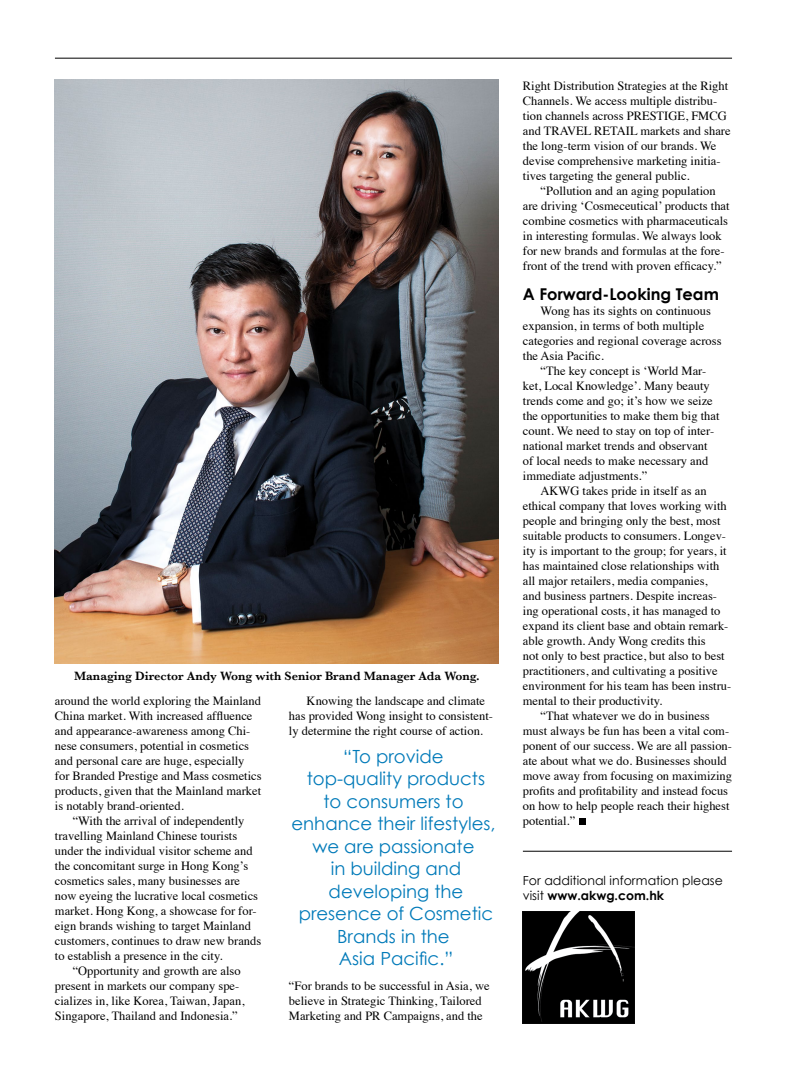
<style>
.page{position:relative;width:787px;height:1081px;background:#fff}
.page>*{position:absolute;margin:0;border:0;box-sizing:border-box;transform-origin:0 0}
.t1{font:18.12px/22.5px "Century Gothic";color:#007ab9;text-align:center}
.t2{font:700 16.25px "Century Gothic";color:#000}
.t3{font:12.5px/15px "Times";color:#000}
.t4{font:600 12.5px "Baskerville";color:#000}
.t5{font:12.5px/15px "Century Gothic";color:#000}
.s1{font-weight:700}
</style>
<div class="page">
<hr style="left:523px;top:851px;width:209px;height:1px;background:#000">
<svg style="left:579px;top:819px;width:6px;height:6px"></svg>
<hr style="left:55px;top:58px;width:677px;height:1px;background:#000">
<img style="left:55px;top:80px;width:444px;height:584px">
<img style="left:523px;top:911px;width:111px;height:112px">
<p class="t4" style="left:74px;top:667px;width:407px">Managing Director Andy Wong with Senior Brand Manager Ada Wong.</p>
<p class="t3" style="left:55px;top:692px;width:208px">around the world exploring the Mainland China market. With increased affluence and appearance-awareness among Chi&shy;nese consumers, potential in cosmetics and personal care are huge, especially for Branded Prestige and Mass cosmetics products, given that the Mainland market is notably brand-oriented.</p>
<p class="t3" style="left:73px;top:812px;width:173px">“With the arrival of independently</p>
<p class="t3" style="left:55px;top:827px;width:184px">travelling Mainland Chinese tourists</p>
<p class="t3" style="left:55px;top:842px;width:199px">under the individual visitor scheme and</p>
<p class="t3" style="left:55px;top:857px;width:195px">the concomitant surge in Hong Kong’s</p>
<p class="t3" style="left:55px;top:872px;width:187px">cosmetics sales, many businesses are</p>
<p class="t3" style="left:55px;top:887px;width:205px">now eyeing the lucrative local cosmetics</p>
<p class="t3" style="left:55px;top:902px;width:203px">market. Hong Kong, a showcase for for-</p>
<p class="t3" style="left:55px;top:917px;width:197px">eign brands wishing to target Mainland</p>
<p class="t3" style="left:55px;top:932px;width:208px">customers, continues to draw new brands</p>
<p class="t3" style="left:55px;top:947px;width:169px">to establish a presence in the city.</p>
<p class="t3" style="left:73px;top:962px;width:170px">“Opportunity and growth are also</p>
<p class="t3" style="left:55px;top:977px;width:186px">present in markets our company spe-</p>
<p class="t3" style="left:55px;top:992px;width:191px">cializes in, like Korea, Taiwan, Japan,</p>
<p class="t3" style="left:55px;top:1007px;width:184px">Singapore, Thailand and Indonesia.”</p>
<p class="t3" style="left:289px;top:692px;width:205px;text-indent:18px">Knowing the landscape and climate has provided Wong insight to consistent&shy;ly determine the right course of action.</p>
<h1 class="t1" style="left:291px;top:744px;width:206px">“To provide<br>top-quality products<br>to consumers to enhance their lifestyles, we are passionate<br>in building and developing the presence of Cosmetic<br>Brands in the<br>Asia Pacific.”</h1>
<p class="t3" style="left:289px;top:977px;width:202px">“For brands to be successful in Asia, we believe in Strategic Thinking, Tailored<br>Marketing and PR Campaigns, and the</p>
<p class="t3" style="left:523px;top:77px;width:209px">Right Distribution Strategies at the Right Channels. We access multiple distribu&shy;tion channels across PRESTIGE, FMCG and TRAVEL RETAIL markets and share the long-term vision of our brands. We devise comprehensive marketing initia&shy;tives targeting the general public.</p>
<p class="t3" style="left:523px;top:182px;width:208px;text-indent:18px">“Pollution and an aging population are driving ‘Cosmeceutical’ products that combine cosmetics with pharmaceuticals in interesting formulas. We always look for new brands and formulas at the fore&shy;front of the trend with proven efficacy.”</p>
<h2 class="t2" style="left:523px;top:284px;width:197px">A Forward-Looking Team</h2>
<p class="t3" style="left:523px;top:302px;width:200px;text-indent:18px">Wong has its sights on continuous expansion, in terms of both multiple categories and regional coverage across the Asia Pacific.</p>
<p class="t3" style="left:523px;top:362px;width:198px;text-indent:18px">“The key concept is ‘World Mar&shy;ket, Local Knowledge’. Many beauty trends come and go; it’s how we seize the opportunities to make them big that count. We need to stay on top of inter&shy;national market trends and observant of local needs to make necessary and immediate adjustments.”</p>
<p class="t3" style="left:540px;top:482px;width:167px">AKWG takes pride in itself as an</p>
<p class="t3" style="left:523px;top:497px;width:205px">ethical company that loves working with</p>
<p class="t3" style="left:523px;top:512px;width:199px">people and bringing only the best, most</p>
<p class="t3" style="left:523px;top:527px;width:205px">suitable products to consumers. Longev-</p>
<p class="t3" style="left:523px;top:542px;width:205px">ity is important to the group; for years, it</p>
<p class="t3" style="left:523px;top:557px;width:198px">has maintained close relationships with</p>
<p class="t3" style="left:523px;top:572px;width:186px">all major retailers, media companies,</p>
<p class="t3" style="left:523px;top:587px;width:196px">and business partners. Despite increas-</p>
<p class="t3" style="left:523px;top:602px;width:199px">ing operational costs, it has managed to</p>
<p class="t3" style="left:523px;top:617px;width:207px">expand its client base and obtain remark-</p>
<p class="t3" style="left:523px;top:632px;width:184px">able growth. Andy Wong credits this</p>
<p class="t3" style="left:523px;top:647px;width:203px">not only to best practice, but also to best</p>
<p class="t3" style="left:523px;top:662px;width:196px">practitioners, and cultivating a positive</p>
<p class="t3" style="left:523px;top:677px;width:210px">environment for his team has been instru-</p>
<p class="t3" style="left:523px;top:692px;width:141px">mental to their productivity.</p>
<p class="t3" style="left:540px;top:707px;width:171px">“That whatever we do in business</p>
<p class="t3" style="left:523px;top:722px;width:208px">must always be fun has been a vital com-</p>
<p class="t3" style="left:523px;top:737px;width:211px">ponent of our success. We are all passion-</p>
<p class="t3" style="left:523px;top:752px;width:205px">ate about what we do. Businesses should</p>
<p class="t3" style="left:523px;top:767px;width:211px">move away from focusing on maximizing</p>
<p class="t3" style="left:523px;top:782px;width:207px">profits and profitability and instead focus</p>
<p class="t3" style="left:523px;top:797px;width:208px">on how to help people reach their highest</p>
<p class="t3" style="left:523px;top:812px;width:54px">potential.”</p>
<p class="t5" style="left:523px;top:873px;width:201px">For additional information please visit <span class="s1">www.akwg.com.hk</span></p>
</div>
